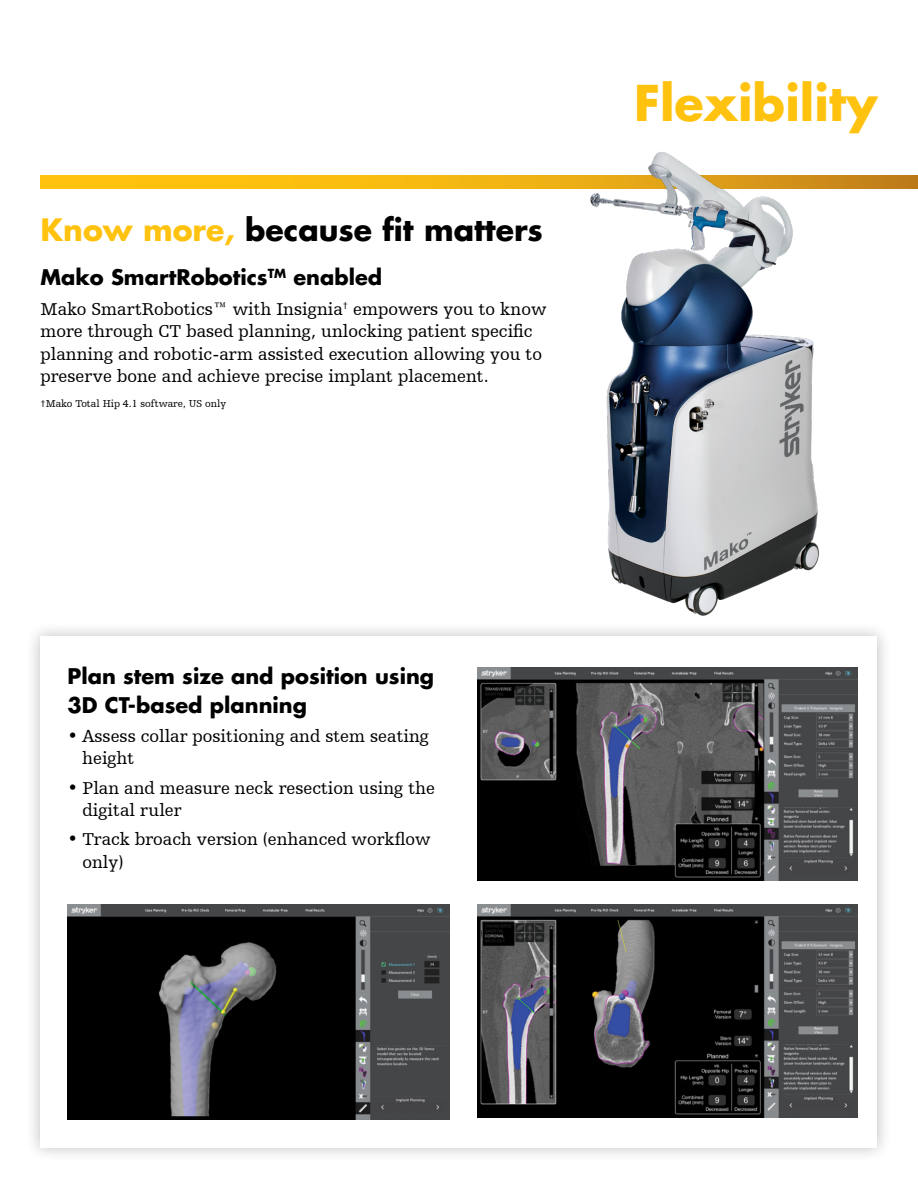
<style>
.page{position:relative;width:918px;height:1188px;background:#fff}
.page>*{position:absolute;margin:0;border:0;box-sizing:border-box;transform-origin:0 0}
.t1{font:700 48px "Futura Std";color:#ffc20e}
.t2{font:700 30px "Futura Std";color:#000}
.t3{font:700 21px/28.5px "Futura Std";color:#000}
.t4{font:18px/22.5px "Humanist Slabserif 712 BT";color:#000}
.t5{font:10.5px "Humanist Slabserif 712 BT";color:#000}
.s1{color:#ffc20e}
</style>
<div class="page">
<svg style="left:40px;top:176px;width:878px;height:12px;background:#f1b411"></svg>
<div style="left:25px;top:621px;width:868px;height:542px;background:#000;opacity:.25"></div>
<div style="left:40px;top:636px;width:838px;height:512px;background:#fff"></div>
<img style="left:478px;top:667px;width:380px;height:214px">
<img style="left:68px;top:905px;width:381px;height:214px">
<img style="left:477px;top:904px;width:380px;height:214px">
<img style="left:575px;top:151px;width:259px;height:465px">
<h2 class="t2" style="left:40px;top:210px;width:504px"><span class="s1">Know more,</span> because fit matters</h2>
<p class="t3" style="left:40px;top:263px;width:343px">Mako SmartRobotics<sup>TM</sup> enabled</p>
<p class="t4" style="left:40px;top:297px;width:508px">Mako SmartRobotics™ with Insignia<sup>†</sup> empowers you to know more through CT based planning, unlocking patient specific planning and robotic-arm assisted execution allowing you to preserve bone and achieve precise implant placement.</p>
<p class="t5" style="left:40px;top:397px;width:187px">†Mako Total Hip 4.1 software, US only</p>
<h1 class="t1" style="left:634px;top:71px;width:245px">Flexibility</h1>
<p class="t3" style="left:68px;top:662px;width:368px">Plan stem size and position using<br>3D CT-based planning</p>
<p class="t4" style="left:83px;top:724px;width:348px;text-indent:-15px">• Assess collar positioning and stem seating height</p>
<p class="t4" style="left:83px;top:776px;width:354px;text-indent:-15px">• Plan and measure neck resection using the digital ruler</p>
<p class="t4" style="left:83px;top:828px;width:350px;text-indent:-15px">• Track broach version (enhanced workflow only)</p>
</div>
